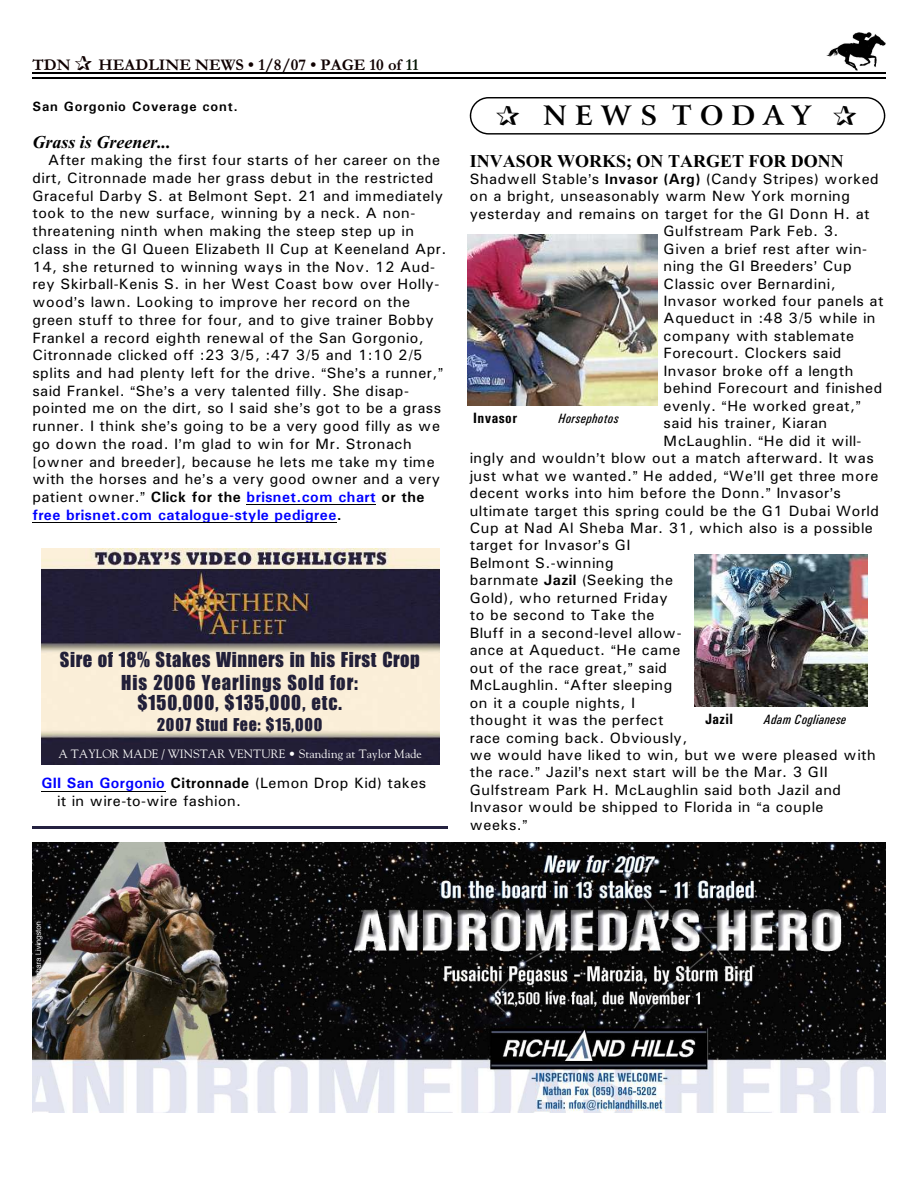
<style>
.page{position:relative;width:918px;height:1188px;background:#fff}
.page>*{position:absolute;margin:0;border:0;box-sizing:border-box;transform-origin:0 0}
.t1{font:700 27px "Arrus BT";letter-spacing:.305em;color:#000}
.t2{font:21px/23.7px "Billboard";letter-spacing:.04em;color:#211f38;text-align:center}
.t3{font:700 18px "Times New Roman";color:#000}
.t4{font:18px "Billboard";letter-spacing:.045em;color:#211f38}
.t5{font:italic 700 18px "Times New Roman";color:#000}
.t6{font:700 16.5px "Garamond";letter-spacing:.005em;color:#0f0000}
.t7{font:15px/17.7px "Univers";letter-spacing:.03em;color:#000}
.t8{font:700 15px "Univers Condensed";letter-spacing:.025em;color:#000}
.t9{font:italic 13.5px "Univers Condensed";letter-spacing:.02em;color:#000}
.t10{font:700 13.5px "Univers";letter-spacing:.065em;color:#000}
.t11{font:12px "Goudy";color:#fff}
.s1{color:#001400}
.s2{font-weight:700}
.s3{font-weight:700;color:#00f}
</style>
<div class="page">
<img style="left:826px;top:32px;width:60px;height:38px">
<hr style="left:32px;top:72px;width:853px;height:1px;background:#000">
<hr style="left:32px;top:77px;width:853px;height:2px;background:#000">
<hr style="left:41px;top:791px;width:124px;height:1px;background:#000">
<img style="left:41px;top:548px;width:398px;height:217px">
<hr style="left:32px;top:827px;width:416px;height:2px;background:#242140">
<div style="left:470px;top:97px;width:415px;height:38px;border:1px solid #000;border-radius:18px"></div>
<hr style="left:247px;top:505px;width:129px;height:1px;background:#000">
<hr style="left:32px;top:522px;width:305px;height:1px;background:#000">
<img style="left:32px;top:842px;width:854px;height:270px">
<img style="left:468px;top:234px;width:189px;height:172px">
<img style="left:695px;top:555px;width:173px;height:152px">
<p class="t6" style="left:32px;top:59px;width:40px">TDN</p>
<p class="t6" style="left:98px;top:59px;width:322px">HEADLINE NEWS • 1/8/07 • PAGE 10 of <span class="s1">11</span></p>
<p class="t10" style="left:32px;top:102px;width:207px">San Gorgonio Coverage cont.</p>
<p class="t5" style="left:32px;top:135px;width:140px">Grass is Greener...</p>
<p class="t7" style="left:32px;top:153px;width:416px;text-indent:16px">After making the first four starts of her career on the dirt, Citronnade made her grass debut in the restricted Graceful Darby S. at Belmont Sept. 21 and immediately took to the new surface, winning by a neck. A non&shy;threatening ninth when making the steep step up in class in the GI Queen Elizabeth II Cup at Keeneland Apr.<br>14, she returned to winning ways in the Nov. 12 Aud&shy;rey Skirball-Kenis S. in her West Coast bow over Holly&shy;wood s lawn. Looking to improve her record on the green stuff to three for four, and to give trainer Bobby Frankel a record eighth renewal of the San Gorgonio, Citronnade clicked off :23 3/5, :47 3/5 and 1:10 2/5 splits and had plenty left for the drive. She s a runner, said Frankel. She s a very talented filly. She disap&shy;pointed me on the dirt, so I said she s got to be a grass runner. I think she s going to be a very good filly as we go down the road. I m glad to win for Mr. Stronach [owner and breeder], because he lets me take my time with the horses and he s a very good owner and a very patient owner. <span class="s2">Click for the</span> <span class="s3">brisnet.com chart</span> <span class="s2">or the </span><span class="s3">free brisnet.com catalogue-style pedigree</span><span class="s2">.</span></p>
<p class="t3" style="left:470px;top:154px;width:376px">INVASOR WORKS; ON TARGET FOR DONN</p>
<h1 class="t1" style="left:543px;top:105px;width:269px">NEWS TODAY</h1>
<p class="t7" style="left:470px;top:171px;width:410px">Shadwell Stable s <span class="s2">Invasor (Arg)</span> (Candy Stripes) worked</p>
<p class="t7" style="left:470px;top:189px;width:382px">on a bright, unseasonably warm New York morning</p>
<p class="t7" style="left:470px;top:206px;width:401px">yesterday and remains on target for the GI Donn H. at</p>
<p class="t7" style="left:664px;top:223px;width:176px">Gulfstream Park Feb. 3.</p>
<p class="t7" style="left:664px;top:241px;width:205px">Given a brief rest after win-</p>
<p class="t7" style="left:664px;top:258px;width:190px">ning the GI Breeders Cup</p>
<p class="t7" style="left:664px;top:276px;width:174px">Classic over Bernardini,</p>
<p class="t7" style="left:664px;top:293px;width:221px">Invasor worked four panels at</p>
<p class="t7" style="left:664px;top:311px;width:213px">Aqueduct in :48 3/5 while in</p>
<p class="t7" style="left:664px;top:328px;width:192px">company with stablemate</p>
<p class="t7" style="left:664px;top:346px;width:179px">Forecourt. Clockers said</p>
<p class="t7" style="left:664px;top:363px;width:191px">Invasor broke off a length</p>
<p class="t7" style="left:664px;top:381px;width:220px">behind Forecourt and finished</p>
<p class="t7" style="left:664px;top:398px;width:193px">evenly. He worked great,</p>
<p class="t7" style="left:664px;top:416px;width:165px">said his trainer, Kiaran</p>
<p class="t7" style="left:664px;top:433px;width:199px">McLaughlin. He did it will-</p>
<p class="t7" style="left:470px;top:450px;width:406px">ingly and wouldn t blow out a match afterward. It was</p>
<p class="t7" style="left:470px;top:468px;width:410px">just what we wanted. He added, We ll get three more</p>
<p class="t7" style="left:470px;top:485px;width:373px">decent works into him before the Donn. Invasor s</p>
<p class="t7" style="left:470px;top:503px;width:411px">ultimate target this spring could be the G1 Dubai World</p>
<p class="t7" style="left:470px;top:520px;width:405px">Cup at Nad Al Sheba Mar. 31, which also is a possible</p>
<p class="t7" style="left:470px;top:538px;width:162px">target for Invasor s GI</p>
<p class="t7" style="left:470px;top:555px;width:145px">Belmont S.-winning</p>
<p class="t7" style="left:470px;top:573px;width:205px">barnmate <span class="s2">Jazil</span> (Seeking the</p>
<p class="t7" style="left:470px;top:590px;width:199px">Gold), who returned Friday</p>
<p class="t7" style="left:470px;top:608px;width:186px">to be second to Take the</p>
<p class="t7" style="left:470px;top:625px;width:214px">Bluff in a second-level allow-</p>
<p class="t7" style="left:470px;top:643px;width:212px">ance at Aqueduct. He came</p>
<p class="t7" style="left:470px;top:660px;width:199px">out of the race great, said</p>
<p class="t7" style="left:470px;top:677px;width:204px">McLaughlin. After sleeping</p>
<p class="t7" style="left:470px;top:695px;width:167px">on it a couple nights, I</p>
<p class="t7" style="left:470px;top:712px;width:195px">thought it was the perfect</p>
<p class="t7" style="left:470px;top:730px;width:219px">race coming back. Obviously,</p>
<p class="t7" style="left:470px;top:747px;width:408px">we would have liked to win, but we were pleased with</p>
<p class="t7" style="left:470px;top:765px;width:360px">the race. Jazil s next start will be the Mar. 3 GII</p>
<p class="t7" style="left:470px;top:782px;width:373px">Gulfstream Park H. McLaughlin said both Jazil and</p>
<p class="t7" style="left:470px;top:800px;width:355px">Invasor would be shipped to Florida in a couple</p>
<p class="t7" style="left:470px;top:817px;width:54px">weeks.</p>
<p class="t8" style="left:473px;top:413px;width:46px">Invasor</p>
<p class="t9" style="left:559px;top:414px;width:62px">Horsephotos</p>
<h2 class="t2" style="left:60px;top:648px;width:362px">Sire of 18% Stakes Winners in his First Crop<br>His 2006 Yearlings Sold for:</h2>
<h2 class="t2" style="left:137px;top:691px;width:206px">$150,000, $135,000, etc.</h2>
<p class="t4" style="left:157px;top:715px;width:167px">2007 Stud Fee: $15,000</p>
<p class="t11" style="left:58px;top:749px;width:365px">A TAYLOR MADE / WINSTAR VENTURE • Standing at Taylor Made</p>
<p class="t8" style="left:705px;top:714px;width:29px">Jazil</p>
<p class="t9" style="left:764px;top:715px;width:84px">Adam Coglianese</p>
<p class="t7" style="left:57px;top:776px;width:371px;line-height:17.1px;text-indent:-16px"><span class="s3">GII San Gorgonio</span> <span class="s2">Citronnade</span> (Lemon Drop Kid) takes it in wire-to-wire fashion.</p>
</div>
